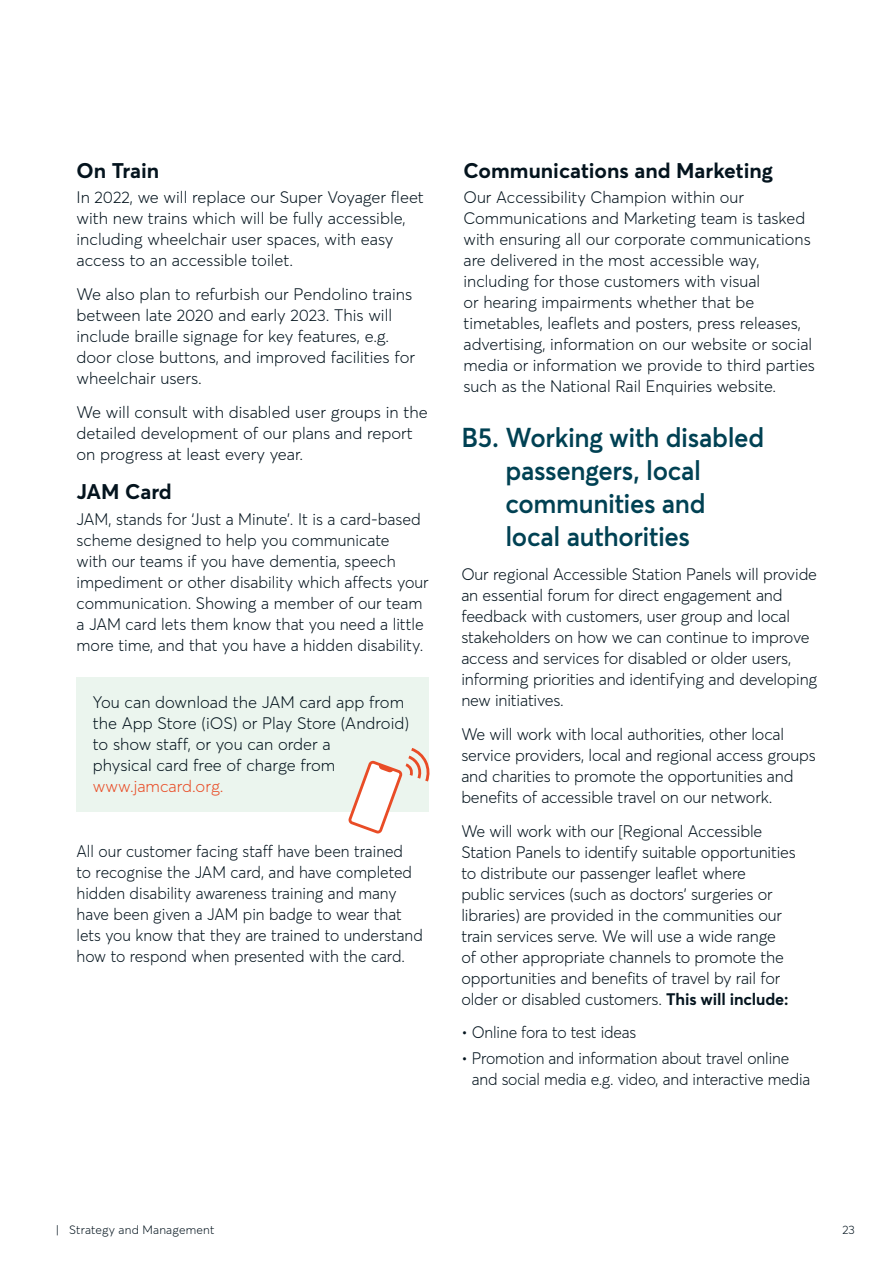
<style>
.page{position:relative;width:893px;height:1263px;background:#fff}
.page>*{position:absolute;margin:0;border:0;box-sizing:border-box;transform-origin:0 0}
.t1{font:600 27px/33px "Averta";letter-spacing:-.015em;color:#004153;scale:.95 1}
.t2{font:700 21px "Averta";color:#04141e}
.t3{font:300 16.5px/21px "Averta";letter-spacing:-.005em;color:#04141e}
.t4{font:300 16.5px/21px "Averta";letter-spacing:-.005em;color:#04141e;scale:.95 1}
.t5{font:300 16.5px "Averta";color:#e94c26}
.t6{font:300 12px "Averta";letter-spacing:.015em;color:#04141e}
.s1{font-weight:700}
</style>
<div class="page">
<div style="left:77px;top:677px;width:352px;height:135px;background:#ebf5ee"></div>
<svg style="left:348px;top:748px;width:82px;height:85px"></svg>
<p class="t2" style="left:77px;top:157px;width:84px">On Train</p>
<p class="t3" style="left:77px;top:187px;width:349px">In 2022, we will replace our Super Voyager fleet with new trains which will be fully accessible, including wheelchair user spaces, with easy access to an accessible toilet.</p>
<p class="t3" style="left:77px;top:283px;width:340px">We also plan to refurbish our Pendolino trains between late 2020 and early 2023. This will include braille signage for key features, e.g. door close buttons, and improved facilities for wheelchair users.</p>
<p class="t3" style="left:77px;top:401px;width:353px">We will consult with disabled user groups in the detailed development of our plans and report on progress at least every year.</p>
<p class="t2" style="left:77px;top:479px;width:97px">JAM Card</p>
<p class="t3" style="left:77px;top:508px;width:354px">JAM, stands for ‘Just a Minute’. It is a card-based scheme designed to help you communicate<br>with our teams if you have dementia, speech impediment or other disability which affects your communication. Showing a member of our team a JAM card lets them know that you need a little more time, and that you have a hidden disability.</p>
<p class="t3" style="left:93px;top:692px;width:318px">You can download the JAM card app from the App Store (iOS) or Play Store (Android) to show staff, or you can order a<br>physical card free of charge from</p>
<p class="t5" style="left:93px;top:776px;width:132px">www.jamcard.org.</p>
<p class="t4" style="left:77px;top:841px;width:366px">All our customer facing staff have been trained<br>to recognise the JAM card, and have completed hidden disability awareness training and many have been given a JAM pin badge to wear that lets you know that they are trained to understand how to respond when presented with the card.</p>
<p class="t2" style="left:463px;top:157px;width:311px">Communications and Marketing</p>
<p class="t3" style="left:463px;top:187px;width:353px">Our Accessibility Champion within our Communications and Marketing team is tasked with ensuring all our corporate communications are delivered in the most accessible way, including for those customers with visual<br>or hearing impairments whether that be timetables, leaflets and posters, press releases, advertising, information on our website or social media or information we provide to third parties such as the National Rail Enquiries website.</p>
<h1 class="t1" style="left:505px;top:421px;width:274px;text-indent:-44px">B5. Working with disabled passengers, local communities and local authorities</h1>
<p class="t3" style="left:461px;top:563px;width:358px">Our regional Accessible Station Panels will provide an essential forum for direct engagement and feedback with customers, user group and local stakeholders on how we can continue to improve access and services for disabled or older users, informing priorities and identifying and developing new initiatives.</p>
<p class="t3" style="left:461px;top:723px;width:356px">We will work with local authorities, other local service providers, local and regional access groups and charities to promote the opportunities and benefits of accessible travel on our network.</p>
<p class="t3" style="left:461px;top:820px;width:336px">We will work with our [Regional Accessible Station Panels to identify suitable opportunities to distribute our passenger leaflet where<br>public services (such as doctors’ surgeries or libraries) are provided in the communities our train services serve. We will use a wide range<br>of other appropriate channels to promote the opportunities and benefits of travel by rail for older or disabled customers. <span class="s1">This will include:</span></p>
<p class="t4" style="left:461px;top:1022px;width:186px">• Online fora to test ideas</p>
<p class="t4" style="left:472px;top:1047px;width:358px;text-indent:-10px">• Promotion and information about travel online and social media e.g. video, and interactive media</p>
<p class="t6" style="left:56px;top:1222px;width:160px">| Strategy and Management</p>
<p class="t6" style="left:843px;top:1222px;width:14px">23</p>
</div>
